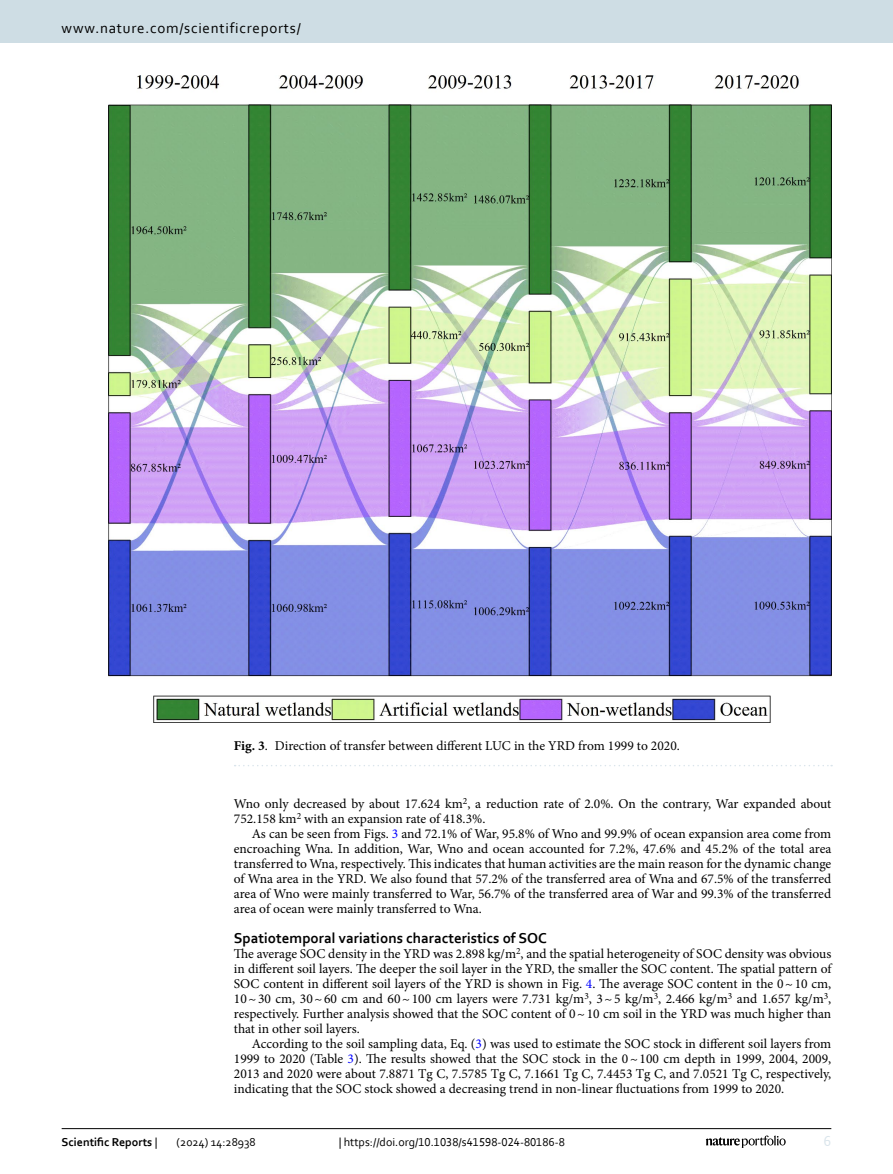
<style>
.page{position:relative;width:893px;height:1174px;background:#fff}
.page>*{position:absolute;margin:0;border:0;box-sizing:border-box;transform-origin:0 0}
.Head_2{font:700 15px "Corbel";color:#000}
.t1{font:15px "Corbel";letter-spacing:.05em;color:#000}
.t2{font:15px "Corbel";color:#d9e4eb}
.Body_Text_Indent{font:13.5px/15px "Minion Pro";color:#000;text-align:justify}
.Body_Text{font:13.5px/15px "Minion Pro";color:#000;text-align:justify}
.Figure_Caption{font:13.5px "Minion Pro";color:#000}
.t3{font:12px "Corbel";color:#000}
.t4{font:700 12px "Corbel";color:#000}
.s1{font-weight:700}
.s2{color:#00f}
.s3{font-weight:400}
</style>
<div class="page">
<img style="left:108px;top:76px;width:723px;height:646px">
<svg style="left:235px;top:765px;width:597px;height:1px"></svg>
<hr style="left:62px;top:1128px;width:769px;height:1px;background:#000">
<svg style="left:706px;top:1135px;width:80px;height:12px"></svg>
<div style="left:0;top:0;width:893px;height:43px;background:#cedde4"></div>
<p class="t1" style="left:62px;top:18px;width:241px">www.nature.com/scientificreports/</p>
<p class="Figure_Caption" style="left:234px;top:737px;width:448px"><span class="s1">Fig. 3</span>. Direction of transfer between different LUC in the YRD from 1999 to 2020.</p>
<p class="Body_Text_Indent" style="left:234px;top:796px;width:599px">Wno only decreased by about 17.624 km<sup>2</sup>, a reduction rate of 2.0%. On the contrary, War expanded about<br>752.158 km<sup>2</sup> with an expansion rate of 418.3%.</p>
<p class="Body_Text_Indent" style="left:234px;top:826px;width:599px;text-indent:18px">As can be seen from Figs. <span class="s2">3</span> and 72.1% of War, 95.8% of Wno and 99.9% of ocean expansion area come from encroaching Wna. In addition, War, Wno and ocean accounted for 7.2%, 47.6% and 45.2% of the total area transferred to Wna, respectively. This indicates that human activities are the main reason for the dynamic change of Wna area in the YRD. We also found that 57.2% of the transferred area of Wna and 67.5% of the transferred area of Wno were mainly transferred to War, 56.7% of the transferred area of War and 99.3% of the transferred area of ocean were mainly transferred to Wna.</p>
<p class="Head_2" style="left:234px;top:929px;width:315px">Spatiotemporal variations characteristics of SOC</p>
<p class="Body_Text" style="left:234px;top:946px;width:599px">The average SOC density in the YRD was 2.898 kg/m<sup>2</sup>, and the spatial heterogeneity of SOC density was obvious in different soil layers. The deeper the soil layer in the YRD, the smaller the SOC content. The spatial pattern of SOC content in different soil layers of the YRD is shown in Fig. <span class="s2">4</span>. The average SOC content in the 0~10 cm, 10~30 cm, 30~60 cm and 60~100 cm layers were 7.731 kg/m<sup>3</sup>, 3~5 kg/m<sup>3</sup>, 2.466 kg/m<sup>3</sup> and 1.657 kg/m<sup>3</sup>, respectively. Further analysis showed that the SOC content of 0~10 cm soil in the YRD was much higher than that in other soil layers.</p>
<p class="Body_Text_Indent" style="left:234px;top:1036px;width:599px;text-indent:18px">According to the soil sampling data, Eq. (<span class="s2">3</span>) was used to estimate the SOC stock in different soil layers from 1999 to 2020 (Table <span class="s2">3</span>). The results showed that the SOC stock in the 0~100 cm depth in 1999, 2004, 2009, 2013 and 2020 were about 7.8871 Tg C, 7.5785 Tg C, 7.1661 Tg C, 7.4453 Tg C, and 7.0521 Tg C, respectively, indicating that the SOC stock showed a decreasing trend in non-linear fluctuations from 1999 to 2020.</p>
<p class="t4" style="left:62px;top:1134px;width:97px">Scientific Reports <span class="s3">|</span></p>
<p class="t3" style="left:177px;top:1134px;width:81px">(2024) 14:28938</p>
<p class="t3" style="left:339px;top:1134px;width:228px">| https://doi.org/10.1038/s41598-024-80186-8</p>
<p class="t2" style="left:824px;top:1132px;width:9px">6</p>
</div>
